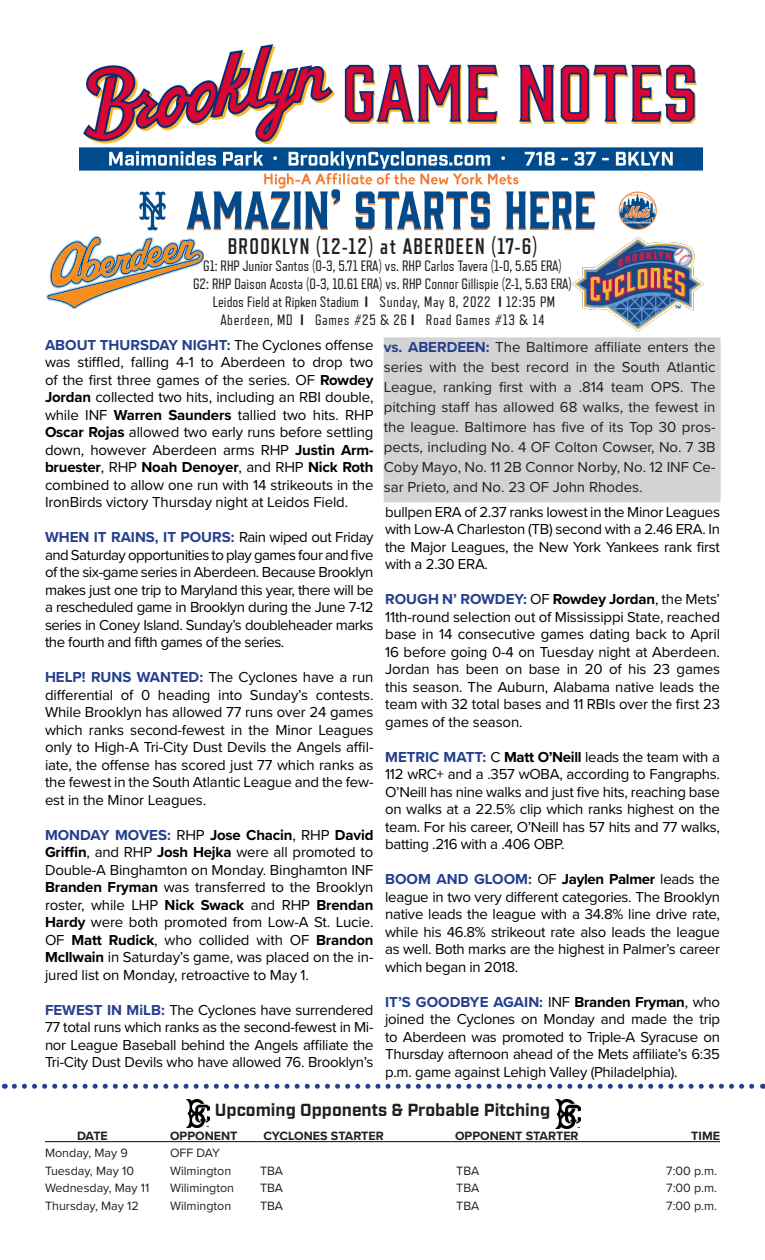
<style>
.page{position:relative;width:765px;height:1260px;background:#fff}
.page>*{position:absolute;margin:0;border:0;box-sizing:border-box;transform-origin:0 0}
.t1{font:700 22.5px "Refrigerator Deluxe";letter-spacing:.06em;color:#231f20;scale:.95 1}
.t2{font:700 17.5px "Industry";color:#231f20}
.t3{font:15px/17.5px "Proxima Nova";letter-spacing:-.02em;color:#000;text-align:justify}
.t4{font:15px/20px "Proxima Nova";color:#231f20;text-align:justify}
.t5{font:15px "Refrigerator Deluxe";color:#231f20}
.t6{font:15px "Refrigerator Deluxe";letter-spacing:.04em;color:#231f20}
.t7{font:12.5px "Proxima Nova";color:#231f20}
.t8{font:700 12.5px "Proxima Nova";color:#231f20}
.s1{font-weight:800}
.s2{font-weight:700;color:#253f8e}
.s3{font-weight:700}
</style>
<div class="page">
<div style="left:384px;top:338px;width:336px;height:164px;background:#d3d3d3"></div>
<svg style="left:14px;top:1084px;width:749px;height:5px"></svg>
<hr style="left:45px;top:1141px;width:675px;height:1px;background:#231f20">
<img style="left:186px;top:1099px;width:24px;height:29px">
<img style="left:555px;top:1099px;width:25px;height:30px">
<img style="left:572px;top:237px;width:132px;height:94px">
<img style="left:80px;top:44px;width:622px;height:187px">
<svg style="left:46px;top:236px;width:158px;height:73px"></svg>
<p class="t1" style="left:228px;top:233px;width:327px">BROOKLYN (12-12) at ABERDEEN (17-6)</p>
<p class="t5" style="left:203px;top:258px;width:360px">G1: RHP Junior Santos (0-3, 5.71 ERA) vs. RHP Carlos Tavera (1-0, 5.65 ERA)</p>
<p class="t5" style="left:193px;top:275px;width:380px">G2: RHP Daison Acosta (0-3, 10.61 ERA) vs. RHP Connor Gillispie (2-1, 5.63 ERA)</p>
<p class="t5" style="left:213px;top:293px;width:344px">Leidos Field at Ripken Stadium <span class="s1">I</span> Sunday, May 8, 2022 <span class="s1">I</span> 12:35 PM</p>
<p class="t6" style="left:220px;top:311px;width:326px">Aberdeen, MD <span class="s1">I</span> Games #25 &amp; 26 <span class="s1">I</span> Road Games #13 &amp; 14</p>
<p class="t3" style="left:45px;top:335px;width:330px"><span class="s2">ABOUT THURSDAY NIGHT:</span> The Cyclones offense was stiffled, falling 4-1 to Aberdeen to drop two of the first three games of the series. OF <span class="s3">Rowdey Jordan</span> collected two hits, including an RBI double, while INF <span class="s3">Warren Saunders</span> tallied two hits. RHP <span class="s3">Oscar Rojas</span> allowed two early runs before settling down, however Aberdeen arms RHP <span class="s3">Justin Arm&shy;bruester</span>, RHP <span class="s3">Noah Denoyer</span>, and RHP <span class="s3">Nick Roth </span>combined to allow one run with 14 strikeouts in the IronBirds victory Thursday night at Leidos Field.</p>
<p class="t3" style="left:45px;top:528px;width:330px"><span class="s2">WHEN IT RAINS, IT POURS:</span> Rain wiped out Friday and Saturday opportunities to play games four and five of the six-game series in Aberdeen. Because Brooklyn makes just one trip to Maryland this year, there will be a rescheduled game in Brooklyn during the June 7-12 series in Coney Island. Sunday’s doubleheader marks the fourth and fifth games of the series.</p>
<p class="t3" style="left:45px;top:668px;width:330px"><span class="s2">HELP! RUNS WANTED:</span> The Cyclones have a run differential of 0 heading into Sunday’s contests.<br>While Brooklyn has allowed 77 runs over 24 games which ranks second-fewest in the Minor Leagues only to High-A Tri-City Dust Devils the Angels affil&shy;iate, the offense has scored just 77 which ranks as the fewest in the South Atlantic League and the few&shy;est in the Minor Leagues.</p>
<p class="t3" style="left:45px;top:825px;width:330px"><span class="s2">MONDAY MOVES:</span> RHP <span class="s3">Jose Chacin</span>, RHP <span class="s3">David Griffin</span>, and RHP <span class="s3">Josh Hejka</span> were all promoted to Double-A Binghamton on Monday. Binghamton INF <span class="s3">Branden Fryman</span> was transferred to the Brooklyn roster, while LHP <span class="s3">Nick Swack</span> and RHP <span class="s3">Brendan Hardy</span> were both promoted from Low-A St. Lucie.<br>OF <span class="s3">Matt Rudick</span>, who collided with OF <span class="s3">Brandon McIlwain</span> in Saturday’s game, was placed on the in&shy;jured list on Monday, retroactive to May 1.</p>
<p class="t3" style="left:45px;top:1000px;width:330px"><span class="s2">FEWEST IN MiLB:</span> The Cyclones have surrendered 77 total runs which ranks as the second-fewest in Mi&shy;nor League Baseball behind the Angels affiliate the Tri-City Dust Devils who have allowed 76. Brooklyn’s</p>
<p class="t4" style="left:384px;top:337px;width:333px"><span class="s2">vs. ABERDEEN:</span> The Baltimore affiliate enters the series with the best record in the South Atlantic League, ranking first with a .814 team OPS. The pitching staff has allowed 68 walks, the fewest in the league. Baltimore has five of its Top 30 pros&shy;pects, including No. 4 OF Colton Cowser, No. 7 3B Coby Mayo, No. 11 2B Connor Norby, No. 12 INF Ce&shy;sar Prieto, and No. 23 OF John Rhodes.</p>
<p class="t3" style="left:385px;top:502px;width:336px">bullpen ERA of 2.37 ranks lowest in the Minor Leagues with Low-A Charleston (TB) second with a 2.46 ERA. In the Major Leagues, the New York Yankees rank first with a 2.30 ERA.</p>
<p class="t3" style="left:385px;top:590px;width:336px"><span class="s2">ROUGH N’ ROWDEY:</span> OF <span class="s3">Rowdey Jordan</span>, the Mets’ 11th-round selection out of Mississippi State, reached base in 14 consecutive games dating back to April 16 before going 0-4 on Tuesday night at Aberdeen.<br>Jordan has been on base in 20 of his 23 games this season. The Auburn, Alabama native leads the team with 32 total bases and 11 RBIs over the first 23 games of the season.</p>
<p class="t3" style="left:385px;top:747px;width:336px"><span class="s2">METRIC MATT:</span> C <span class="s3">Matt O’Neill</span> leads the team with a 112 wRC+ and a .357 wOBA, according to Fangraphs.<br>O’Neill has nine walks and just five hits, reaching base on walks at a 22.5% clip which ranks highest on the team. For his career, O’Neill has 57 hits and 77 walks, batting .216 with a .406 OBP.</p>
<p class="t3" style="left:385px;top:870px;width:336px"><span class="s2">BOOM AND GLOOM:</span> OF <span class="s3">Jaylen Palmer</span> leads the league in two very different categories. The Brooklyn native leads the league with a 34.8% line drive rate, while his 46.8% strikeout rate also leads the league as well. Both marks are the highest in Palmer’s career which began in 2018.</p>
<p class="t3" style="left:385px;top:992px;width:336px"><span class="s2">IT’S GOODBYE AGAIN:</span> INF <span class="s3">Branden Fryman</span>, who joined the Cyclones on Monday and made the trip to Aberdeen was promoted to Triple-A Syracuse on Thursday afternoon ahead of the Mets affiliate’s 6:35 p.m. game against Lehigh Valley (Philadelphia).</p>
<p class="t2" style="left:215px;top:1100px;width:337px">Upcoming Opponents &amp; Probable Pitching</p>
<p class="t8" style="left:77px;top:1126px;width:32px">DATE</p>
<p class="t8" style="left:170px;top:1126px;width:69px">OPPONENT</p>
<p class="t8" style="left:264px;top:1126px;width:122px">CYCLONES STARTER</p>
<p class="t8" style="left:455px;top:1126px;width:125px">OPPONENT STARTER</p>
<p class="t8" style="left:691px;top:1126px;width:30px">TIME</p>
<p class="t7" style="left:45px;top:1144px;width:84px">Monday, May 9</p>
<p class="t7" style="left:170px;top:1144px;width:52px">OFF DAY</p>
<p class="t7" style="left:45px;top:1161px;width:91px">Tuesday, May 10</p>
<p class="t7" style="left:170px;top:1161px;width:63px">Wilmington</p>
<p class="t7" style="left:260px;top:1161px;width:25px">TBA</p>
<p class="t7" style="left:456px;top:1161px;width:25px">TBA</p>
<p class="t7" style="left:666px;top:1161px;width:52px">7:00 p.m.</p>
<p class="t7" style="left:45px;top:1179px;width:106px">Wednesday, May 11</p>
<p class="t7" style="left:170px;top:1179px;width:66px">Wilimington</p>
<p class="t7" style="left:260px;top:1179px;width:25px">TBA</p>
<p class="t7" style="left:456px;top:1179px;width:25px">TBA</p>
<p class="t7" style="left:666px;top:1179px;width:52px">7:00 p.m.</p>
<p class="t7" style="left:45px;top:1196px;width:95px">Thursday, May 12</p>
<p class="t7" style="left:170px;top:1196px;width:63px">Wilmington</p>
<p class="t7" style="left:260px;top:1196px;width:25px">TBA</p>
<p class="t7" style="left:456px;top:1196px;width:25px">TBA</p>
<p class="t7" style="left:666px;top:1196px;width:52px">7:00 p.m.</p>
</div>
